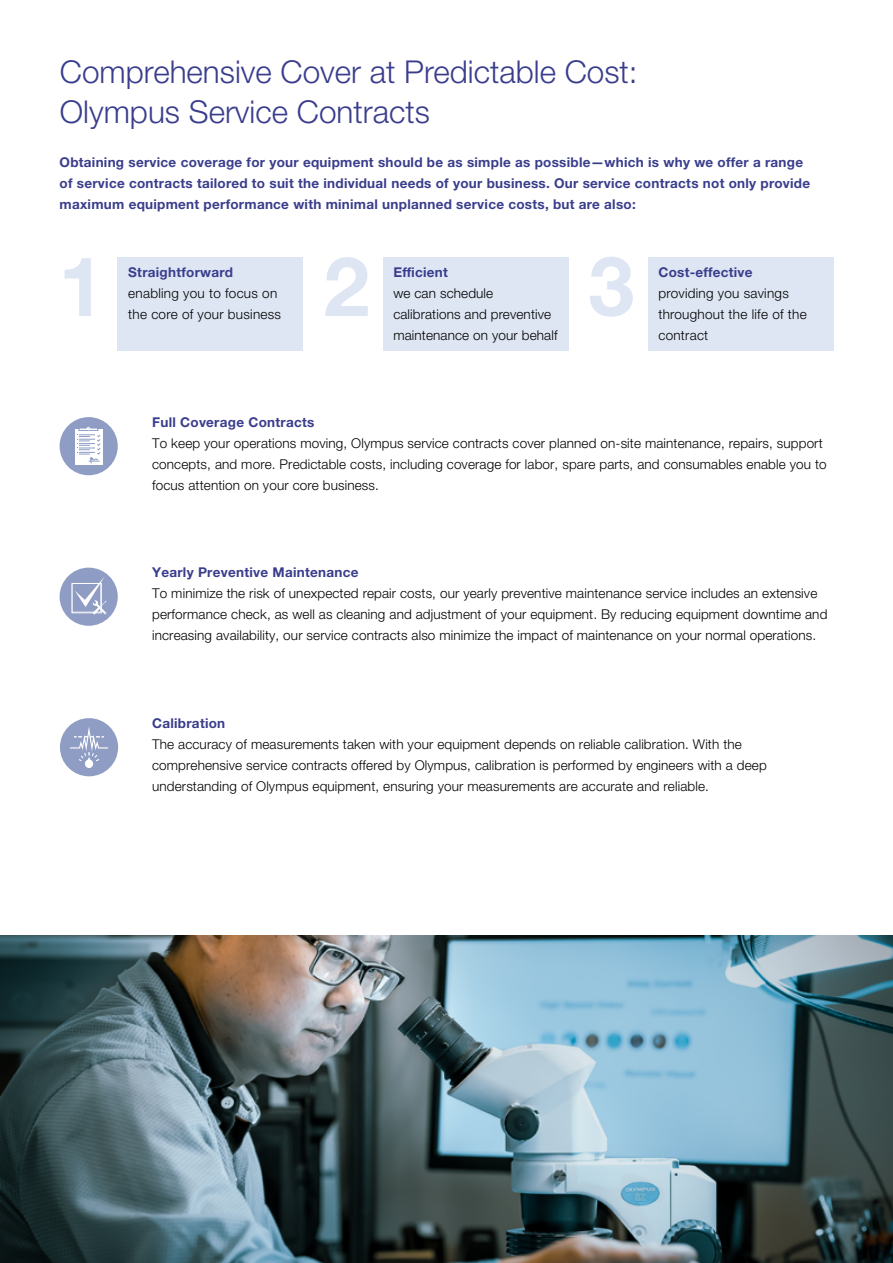
<style>
.page{position:relative;width:893px;height:1263px;background:#fff}
.page>*{position:absolute;margin:0;border:0;box-sizing:border-box;transform-origin:0 0}
.t1{font:700 82.65px "Helvetica Neue LT Pro";color:#dee6f4}
.t2{font:300 31.5px/40.5px "Helvetica Neue LT Pro";color:#3a3d8c}
.t3{font:300 13.5px/21px "Helvetica Neue LT Pro";letter-spacing:.01em;color:#000}
.t4{font:700 13.5px/21px "Helvetica Neue LT Pro";letter-spacing:.02em;color:#3a3d8c}
</style>
<div class="page">
<div style="left:118px;top:257px;width:185px;height:94px;background:#dee6f4"></div>
<div style="left:648px;top:257px;width:185px;height:94px;background:#dee6f4"></div>
<img style="left:0;top:935px;width:893px;height:328px">
<div style="left:383px;top:257px;width:185px;height:94px;background:#dee6f4"></div>
<div style="left:60px;top:718px;width:58px;height:58px;background:#8f9dc4;border-radius:50%"></div>
<svg style="left:70px;top:727px;width:38px;height:41px"></svg>
<div style="left:60px;top:417px;width:58px;height:58px;background:#8f9dc4;border-radius:50%"></div>
<div style="left:75px;top:429px;width:27px;height:36px;background:#fff"></div>
<svg style="left:77px;top:426px;width:24px;height:38px"></svg>
<div style="left:60px;top:568px;width:58px;height:58px;background:#8f9dc4;border-radius:50%"></div>
<svg style="left:72px;top:577px;width:34px;height:37px"></svg>
<div style="left:72px;top:583px;width:30px;height:30px;border:1px solid #fff"></div>
<h2 class="t2" style="left:60px;top:51px;width:579px">Comprehensive Cover at Predictable Cost:<br>Olympus Service Contracts</h2>
<p class="t4" style="left:60px;top:151px;width:752px">Obtaining service coverage for your equipment should be as simple as possible—which is why we offer a range of service contracts tailored to suit the individual needs of your business. Our service contracts not only provide maximum equipment performance with minimal unplanned service costs, but are also:</p>
<h1 class="t1" style="left:58px;top:236px;width:47px">1</h1>
<h1 class="t1" style="left:324px;top:236px;width:47px">2</h1>
<h1 class="t1" style="left:588px;top:235px;width:47px">3</h1>
<p class="t4" style="left:128px;top:261px;width:106px">Straightforward</p>
<p class="t3" style="left:128px;top:282px;width:154px">enabling you to focus on the core of your business</p>
<p class="t4" style="left:393px;top:261px;width:56px">Efficient</p>
<p class="t3" style="left:393px;top:282px;width:166px">we can schedule calibrations and preventive maintenance on your behalf</p>
<p class="t4" style="left:658px;top:261px;width:96px">Cost-effective</p>
<p class="t3" style="left:658px;top:282px;width:150px">providing you savings throughout the life of the contract</p>
<p class="t4" style="left:152px;top:411px;width:164px">Full Coverage Contracts</p>
<p class="t3" style="left:152px;top:432px;width:676px">To keep your operations moving, Olympus service contracts cover planned on-site maintenance, repairs, support concepts, and more. Predictable costs, including coverage for labor, spare parts, and consumables enable you to focus attention on your core business.</p>
<p class="t4" style="left:152px;top:562px;width:208px">Yearly Preventive Maintenance</p>
<p class="t3" style="left:152px;top:583px;width:677px">To minimize the risk of unexpected repair costs, our yearly preventive maintenance service includes an extensive performance check, as well as cleaning and adjustment of your equipment. By reducing equipment downtime and increasing availability, our service contracts also minimize the impact of maintenance on your normal operations.</p>
<p class="t4" style="left:152px;top:712px;width:75px">Calibration</p>
<p class="t3" style="left:152px;top:733px;width:616px">The accuracy of measurements taken with your equipment depends on reliable calibration. With the comprehensive service contracts offered by Olympus, calibration is performed by engineers with a deep understanding of Olympus equipment, ensuring your measurements are accurate and reliable.</p>
</div>
